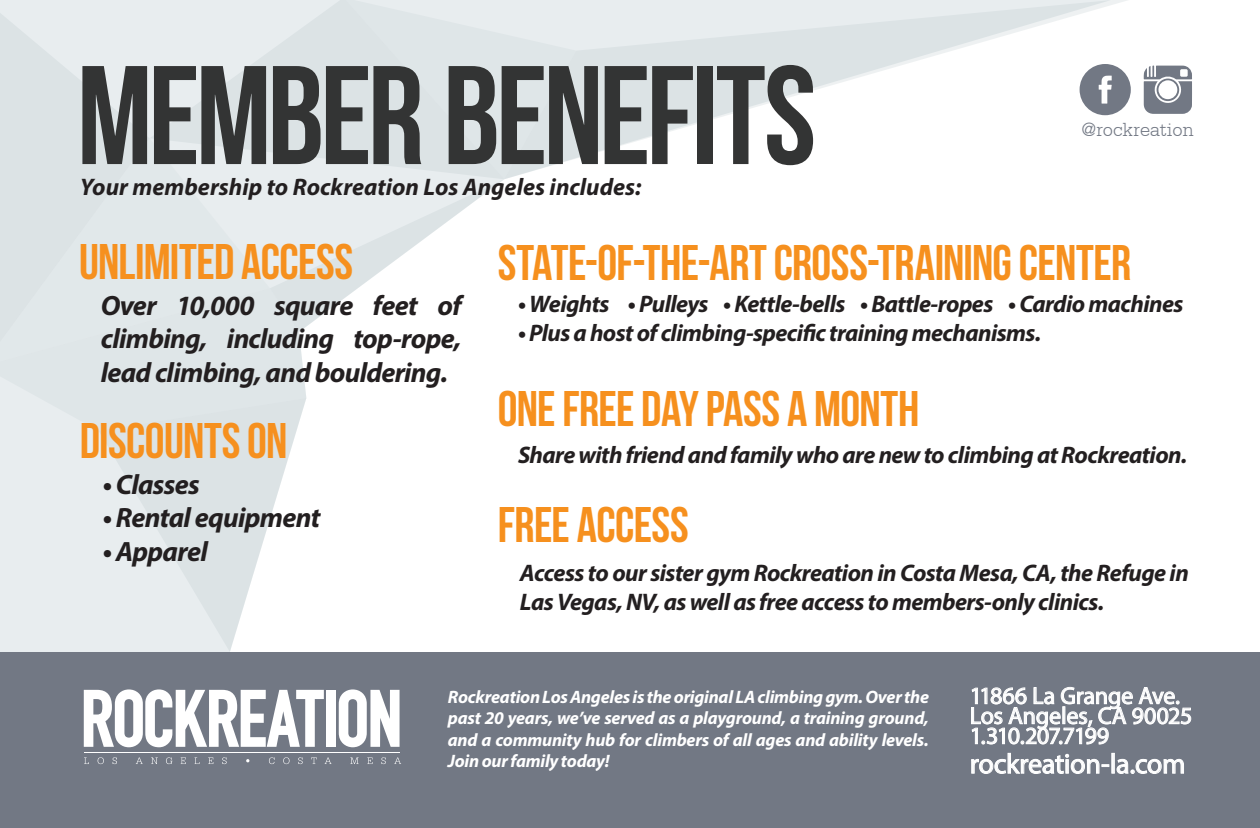
<style>
.page{position:relative;width:1260px;height:828px;background:#fff}
.page>*{position:absolute;margin:0;border:0;box-sizing:border-box;transform-origin:0 0}
.t1{font:140px "Bebas Neue";letter-spacing:-.03em;color:#333434}
.t2{font:50px "Bebas Neue";letter-spacing:-.015em;color:#f6901e}
.t3{font:italic 700 28px/33.6px "Myriad Pro";letter-spacing:-.025em;color:#231f20;text-align:justify}
.t4{font:28px "Myriad Pro";letter-spacing:-.01em;color:#fff}
.t5{font:italic 700 24px/28.8px "Myriad Pro";letter-spacing:-.025em;color:#231f20}
.t6{font:24px/20px "Myriad Pro";letter-spacing:-.01em;color:#fff}
.t7{font:italic 700 24px "Myriad Pro";color:#231f20}
.t8{font:20px "Metron Light SSK";color:#727884}
.t9{font:italic 700 18px/21.6px "Myriad Pro";letter-spacing:-.015em;color:#fff;text-align:justify}
</style>
<div class="page">
<div style="left:0;top:652px;width:1260px;height:176px;background:#727884"></div>
<svg style="left:84px;top:689px;width:240px;height:58px"></svg>
<div style="left:326px;top:690px;width:10px;height:57px;background:#fff"></div>
<svg style="left:339px;top:689px;width:61px;height:58px"></svg>
<svg style="left:84px;top:757px;width:5px;height:7px"></svg>
<svg style="left:98px;top:757px;width:6px;height:7px"></svg>
<svg style="left:113px;top:757px;width:4px;height:7px"></svg>
<svg style="left:136px;top:757px;width:7px;height:7px"></svg>
<svg style="left:151px;top:757px;width:7px;height:7px"></svg>
<svg style="left:166px;top:757px;width:7px;height:7px"></svg>
<svg style="left:181px;top:757px;width:5px;height:7px"></svg>
<svg style="left:195px;top:757px;width:4px;height:7px"></svg>
<svg style="left:208px;top:757px;width:5px;height:7px"></svg>
<svg style="left:222px;top:757px;width:5px;height:7px"></svg>
<svg style="left:269px;top:757px;width:6px;height:7px"></svg>
<svg style="left:283px;top:757px;width:7px;height:7px"></svg>
<svg style="left:298px;top:757px;width:5px;height:7px"></svg>
<svg style="left:311px;top:757px;width:6px;height:7px"></svg>
<svg style="left:325px;top:757px;width:6px;height:7px"></svg>
<svg style="left:350px;top:757px;width:9px;height:7px"></svg>
<svg style="left:367px;top:757px;width:6px;height:7px"></svg>
<svg style="left:381px;top:757px;width:5px;height:7px"></svg>
<svg style="left:394px;top:757px;width:7px;height:7px"></svg>
<hr style="left:84px;top:752px;width:316px;height:1px;background:#fff">
<div style="left:0;top:397px;width:307px;height:255px;background:#e8edef"></div>
<svg style="left:99px;top:431px;width:207px;height:221px"></svg>
<svg style="left:0;top:332px;width:306px;height:99px;background:#e0e6e8"></svg>
<svg style="left:576px;top:0;width:551px;height:158px"></svg>
<svg style="left:270px;top:0;width:306px;height:332px"></svg>
<div style="left:150px;top:179px;width:120px;height:187px;background:#e1e8ea"></div>
<svg style="left:0;top:0;width:150px;height:366px;background:#e0e6e8"></svg>
<svg style="left:150px;top:0;width:354px;height:179px;background:#e0e7e9"></svg>
<svg style="left:971px;top:753px;width:138px;height:21px"></svg>
<div style="left:1112px;top:753px;width:3px;height:20px;border:1px solid #fff"></div>
<svg style="left:1117px;top:759px;width:67px;height:15px"></svg>
<svg style="left:971px;top:686px;width:220px;height:58px"></svg>
<svg style="left:1080px;top:64px;width:51px;height:51px"></svg>
<svg style="left:1144px;top:66px;width:48px;height:48px"></svg>
<h1 class="t1" style="left:77px;top:39px;width:741px">MEMBER BENEFITS</h1>
<p class="t7" style="left:80px;top:171px;width:563px">Your membership to Rockreation Los Angeles includes:</p>
<p class="t8" style="left:1082px;top:118px;width:114px">@rockreation</p>
<h2 class="t2" style="left:79px;top:234px;width:275px">UNLIMITED ACCESS</h2>
<h2 class="t2" style="left:498px;top:235px;width:635px">STATE-OF-THE-ART CROSS-TRAINING CENTER</h2>
<p class="t3" style="left:101px;top:287px;width:362px">Over 10,000 square feet of climbing, including top-rope, lead climbing, and bouldering.</p>
<h2 class="t2" style="left:80px;top:413px;width:209px">DISCOUNTS ON</h2>
<p class="t3" style="left:103px;top:467px;width:99px">• Classes</p>
<p class="t3" style="left:103px;top:500px;width:219px">• Rental equipment</p>
<p class="t3" style="left:103px;top:534px;width:107px">• Apparel</p>
<p class="t5" style="left:518px;top:288px;width:667px">• Weights • Pulleys • Kettle-bells • Battle-ropes • Cardio machines</p>
<p class="t5" style="left:518px;top:317px;width:525px">• Plus a host of climbing-specific training mechanisms.</p>
<h2 class="t2" style="left:498px;top:381px;width:423px">ONE FREE DAY PASS A MONTH</h2>
<p class="t5" style="left:518px;top:440px;width:671px">Share with friend and family who are new to climbing at Rockreation.</p>
<h2 class="t2" style="left:498px;top:497px;width:192px">FREE ACCESS</h2>
<p class="t5" style="left:520px;top:558px;width:670px">Access to our sister gym Rockreation in Costa Mesa, CA, the Refuge in<br>Las Vegas, NV, as well as free access to members-only clinics.</p>
<p class="t9" style="left:448px;top:685px;width:483px">Rockreation Los Angeles is the original LA climbing gym. Over the past 20 years, we’ve served as a playground, a training ground, and a community hub for climbers of all ages and ability levels.<br>Join our family today!</p>
<p class="t6" style="left:970px;top:685px;width:224px">11866 La Grange Ave.<br>Los Angeles, CA 90025<br>1.310.207.7199</p>
<p class="t4" style="left:970px;top:747px;width:217px">rockreation-la.com</p>
</div>
